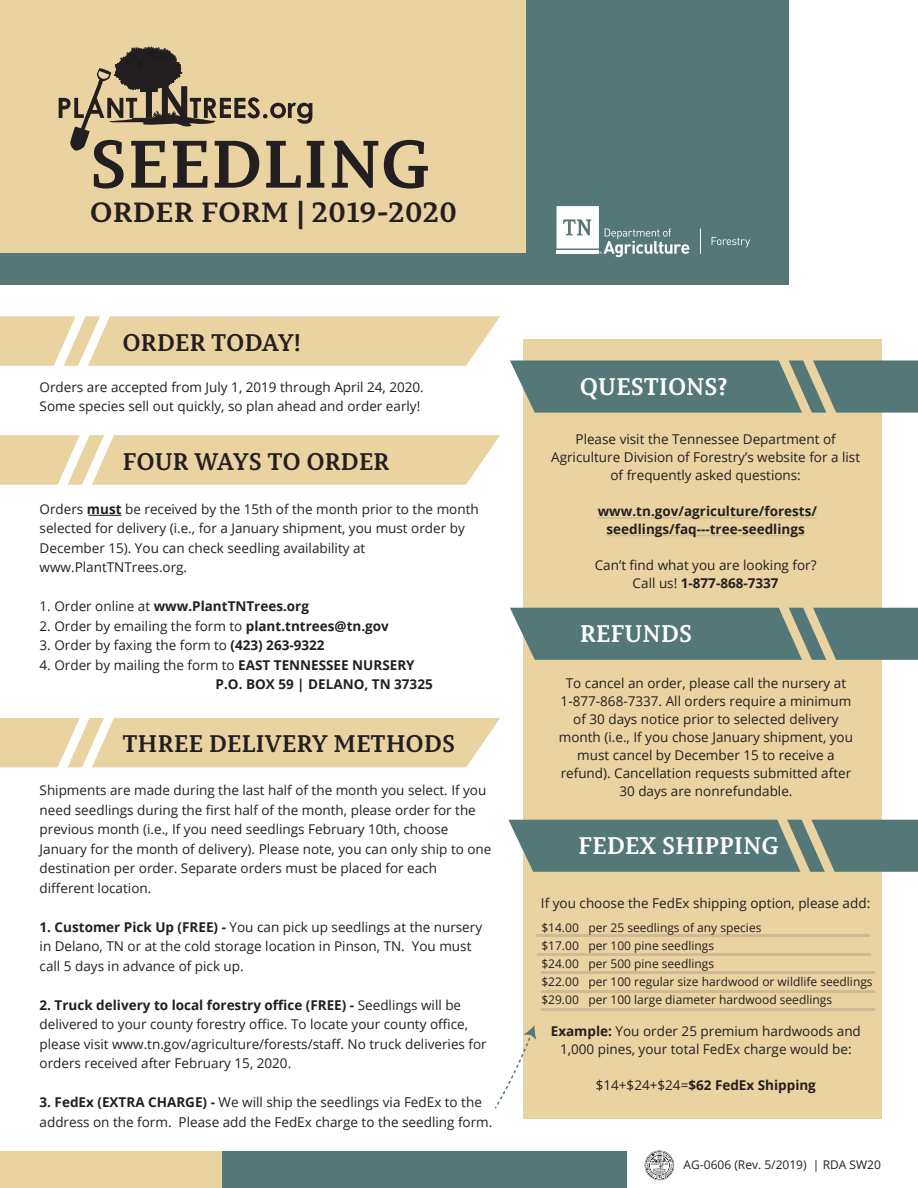
<style>
.page{position:relative;width:918px;height:1188px;background:#fff}
.page>*{position:absolute;margin:0;border:0;box-sizing:border-box;transform-origin:0 0}
.t1{font:700 66.9px "Permian Slab Serif Typeface";color:#231f20}
.t2{font:700 27.75px "Permian Slab Serif Typeface";color:#231f20;scale:1.08 1}
.t3{font:700 24px "Permian Slab Serif Typeface";color:#231f20}
.t4{font:700 24px "Permian Slab Serif Typeface";color:#fff}
.t5{font:13.5px/19.5px "Open Sans";color:#231f20}
.t6{font:700 13.5px/19.5px "Open Sans";color:#231f20}
.t7{font:12px/18px "Open Sans";color:#231f20;text-align:justify}
.s1{font-weight:700}
.s2{font-weight:400}
</style>
<div class="page">
<div style="left:524px;top:340px;width:358px;height:779px;background:#e8d3a1"></div>
<svg style="left:0;top:316px;width:500px;height:50px;background:#e9d6a8"></svg>
<svg style="left:0;top:435px;width:500px;height:50px;background:#e9d6a8"></svg>
<svg style="left:0;top:718px;width:500px;height:50px;background:#e9d6a8"></svg>
<svg style="left:510px;top:579px;width:408px;height:104px"></svg>
<svg style="left:508px;top:791px;width:410px;height:104px"></svg>
<svg style="left:494px;top:1025px;width:42px;height:85px"></svg>
<hr style="left:536px;top:934px;width:334px;height:2px;background:#ceba95">
<hr style="left:537px;top:953px;width:334px;height:2px;background:#ceba95">
<hr style="left:541px;top:972px;width:333px;height:2px;background:#ceba95">
<hr style="left:541px;top:990px;width:333px;height:2px;background:#ceba95">
<hr style="left:541px;top:1009px;width:333px;height:2px;background:#ceba95">
<hr style="left:88px;top:515px;width:33px;height:1px;background:#231f20">
<div style="left:0;top:1151px;width:502px;height:37px;background:#e8d3a1"></div>
<div style="left:222px;top:1151px;width:405px;height:37px;background:#547777"></div>
<svg style="left:645px;top:1150px;width:29px;height:30px"></svg>
<hr style="left:597px;top:517px;width:220px;height:2px;background:#ceba95">
<hr style="left:606px;top:535px;width:199px;height:1px;background:#ceba95">
<svg style="left:510px;top:339px;width:408px;height:96px"></svg>
<div style="left:0;top:0;width:789px;height:285px;background:#547777"></div>
<div style="left:0;top:0;width:526px;height:254px;background:#e8d3a1"></div>
<svg style="left:556px;top:206px;width:133px;height:51px"></svg>
<svg style="left:700px;top:228px;width:1px;height:26px"></svg>
<svg style="left:712px;top:237px;width:38px;height:10px"></svg>
<svg style="left:59px;top:47px;width:253px;height:104px"></svg>
<h1 class="t1" style="left:90px;top:108px;width:342px">SEEDLING</h1>
<h2 class="t2" style="left:90px;top:189px;width:342px">ORDER FORM | 2019-2020</h2>
<h3 class="t3" style="left:122px;top:322px;width:180px">ORDER TODAY!</h3>
<p class="t5" style="left:40px;top:377px;width:386px">Orders are accepted from July 1, 2019 through April 24, 2020.<br>Some species sell out quickly, so plan ahead and order early!</p>
<h3 class="t3" style="left:122px;top:441px;width:268px">FOUR WAYS TO ORDER</h3>
<p class="t5" style="left:40px;top:499px;width:441px">Orders <span class="s1">must</span> be received by the 15th of the month prior to the month selected for delivery (i.e., for a January shipment, you must order by December 15). You can check seedling availability at www.PlantTNTrees.org.</p>
<p class="t6" style="left:40px;top:596px;width:271px"><span class="s2">1. Order online at</span> www.PlantTNTrees.org</p>
<p class="t5" style="left:40px;top:616px;width:351px">2. Order by emailing the form to <span class="s1">plant.tntrees@tn.gov</span></p>
<p class="t5" style="left:40px;top:635px;width:287px">3. Order by faxing the form to <span class="s1">(423) 263-9322</span></p>
<p class="t6" style="left:216px;top:655px;width:219px;text-indent:-176px"><span class="s2">4. Order by mailing the form to</span> EAST TENNESSEE NURSERY<br>P.O. BOX 59 | DELANO, TN 37325</p>
<h3 class="t3" style="left:122px;top:724px;width:334px">THREE DELIVERY METHODS</h3>
<p class="t5" style="left:40px;top:780px;width:453px">Shipments are made during the last half of the month you select. If you need seedlings during the first half of the month, please order for the previous month (i.e., If you need seedlings February 10th, choose January for the month of delivery). Please note, you can only ship to one destination per order. Separate orders must be placed for each different location.</p>
<p class="t5" style="left:40px;top:917px;width:444px"><span class="s1">1. Customer Pick Up (FREE) -</span> You can pick up seedlings at the nursery in Delano, TN or at the cold storage location in Pinson, TN. You must call 5 days in advance of pick up.</p>
<p class="t5" style="left:40px;top:995px;width:449px"><span class="s1">2. Truck delivery to local forestry office (FREE) -</span> Seedlings will be delivered to your county forestry office. To locate your county office, please visit www.tn.gov/agriculture/forests/staff. No truck deliveries for orders received after February 15, 2020.</p>
<p class="t5" style="left:40px;top:1092px;width:454px"><span class="s1">3. FedEx (EXTRA CHARGE) -</span> We will ship the seedlings via FedEx to the address on the form. Please add the FedEx charge to the seedling form.</p>
<h3 class="t4" style="left:580px;top:366px;width:149px">QUESTIONS?</h3>
<p class="t5" style="left:551px;top:430px;width:310px;line-height:18px;text-align:center">Please visit the Tennessee Department of<br>Agriculture Division of Forestry’s website for a list of frequently asked questions:</p>
<p class="t6" style="left:598px;top:502px;width:221px;line-height:18px;text-align:center">www.tn.gov/agriculture/forests/ seedlings/faq---tree-seedlings</p>
<p class="t5" style="left:595px;top:556px;width:223px;line-height:18px;text-align:center">Can’t find what you are looking for?<br>Call us! <span class="s1">1-877-868-7337</span></p>
<h3 class="t4" style="left:580px;top:614px;width:114px">REFUNDS</h3>
<p class="t5" style="left:559px;top:674px;width:296px;line-height:18px;text-align:center">To cancel an order, please call the nursery at 1-877-868-7337. All orders require a minimum of 30 days notice prior to selected delivery month (i.e., If you chose January shipment, you must cancel by December 15 to receive a refund). Cancellation requests submitted after 30 days are nonrefundable.</p>
<h3 class="t4" style="left:578px;top:826px;width:202px">FEDEX SHIPPING</h3>
<p class="t5" style="left:541px;top:893px;width:331px">If you choose the FedEx shipping option, please add:</p>
<p class="t7" style="left:541px;top:918px;width:39px">$14.00 $17.00 $24.00 $22.00 $29.00</p>
<p class="t7" style="left:588px;top:918px;width:286px;text-align:left">per 25 seedlings of any species<br>per 100 pine seedlings<br>per 500 pine seedlings<br>per 100 regular size hardwood or wildlife seedlings per 100 large diameter hardwood seedlings</p>
<p class="t5" style="left:551px;top:1022px;width:312px;line-height:18px;text-align:center"><span class="s1">Example:</span> You order 25 premium hardwoods and<br>1,000 pines, your total FedEx charge would be:</p>
<p class="t6" style="left:596px;top:1075px;width:222px"><span class="s2">$14+$24+$24=</span>$62 FedEx Shipping</p>
<p class="t7" style="left:684px;top:1155px;width:199px">AG-0606 (Rev. 5/2019) | RDA SW20</p>
</div>
